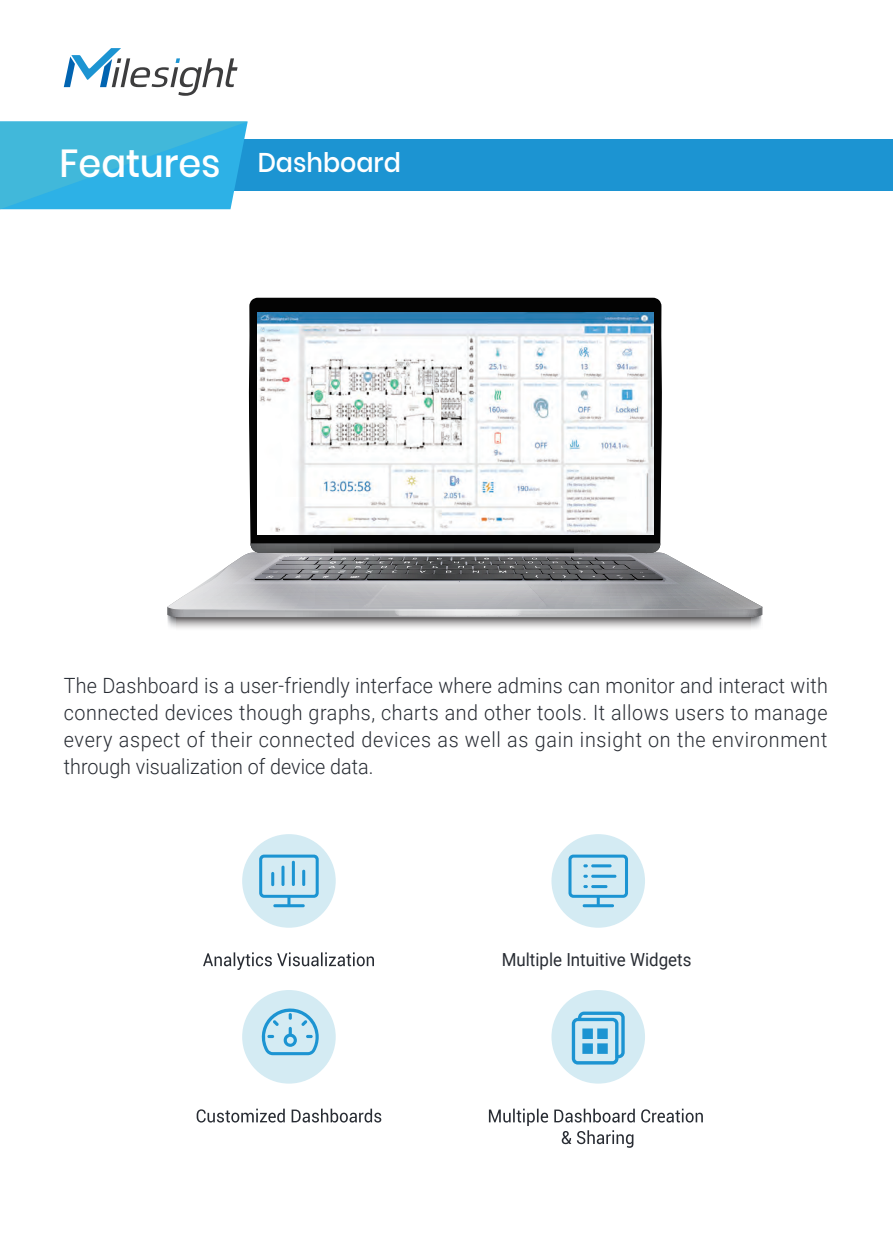
<style>
.page{position:relative;width:893px;height:1238px;background:#fff}
.page>*{position:absolute;margin:0;border:0;box-sizing:border-box;transform-origin:0 0}
.t1{font:500 27px "Poppins";color:#fff;scale:.94 1}
.t2{font:300 21px/27px "Roboto";color:#282c33;text-align:justify;scale:.94 1}
.t3{font:18px "Roboto";color:#282c33;scale:.94 1}
.s1{font-size:39px}
</style>
<div class="page">
<svg style="left:167px;top:617px;width:595px;height:12px;background:#b7b5b6"></svg>
<svg style="left:249px;top:298px;width:413px;height:245px;background:#1e1e1e"></svg>
<svg style="left:167px;top:543px;width:595px;height:74px;background:#a3a4a6"></svg>
<div style="left:242px;top:834px;width:94px;height:93px;background:#d4ebf3;border-radius:50%"></div>
<svg style="left:203px;top:952px;width:171px;height:17px"></svg>
<div style="left:551px;top:834px;width:94px;height:93px;background:#d4ebf3;border-radius:50%"></div>
<div style="left:242px;top:989px;width:94px;height:94px;background:#d4ebf3;border-radius:50%"></div>
<div style="left:551px;top:989px;width:94px;height:94px;background:#d4ebf3;border-radius:50%"></div>
<svg style="left:196px;top:1077px;width:507px;height:71px"></svg>
<svg style="left:259px;top:854px;width:60px;height:53px"></svg>
<svg style="left:568px;top:854px;width:60px;height:53px"></svg>
<svg style="left:261px;top:1008px;width:58px;height:47px"></svg>
<svg style="left:572px;top:1011px;width:53px;height:53px"></svg>
<img style="left:258px;top:312px;width:395px;height:222px">
<div style="left:0;top:140px;width:893px;height:51px;background:#1c94d2"></div>
<svg style="left:0;top:121px;width:248px;height:88px;background:#3ab5e0"></svg>
<svg style="left:64px;top:48px;width:174px;height:48px"></svg>
<p class="t1" style="left:60px;top:147px;width:365px"><span class="s1">Features</span> Dashboard</p>
<p class="t2" style="left:64px;top:671px;width:814px">The Dashboard is a user-friendly interface where admins can monitor and interact with connected devices though graphs, charts and other tools. It allows users to manage every aspect of their connected devices as well as gain insight on the environment through visualization of device data.</p>
<p class="t3" style="left:502px;top:947px;width:203px">Multiple Intuitive Widgets</p>
</div>
